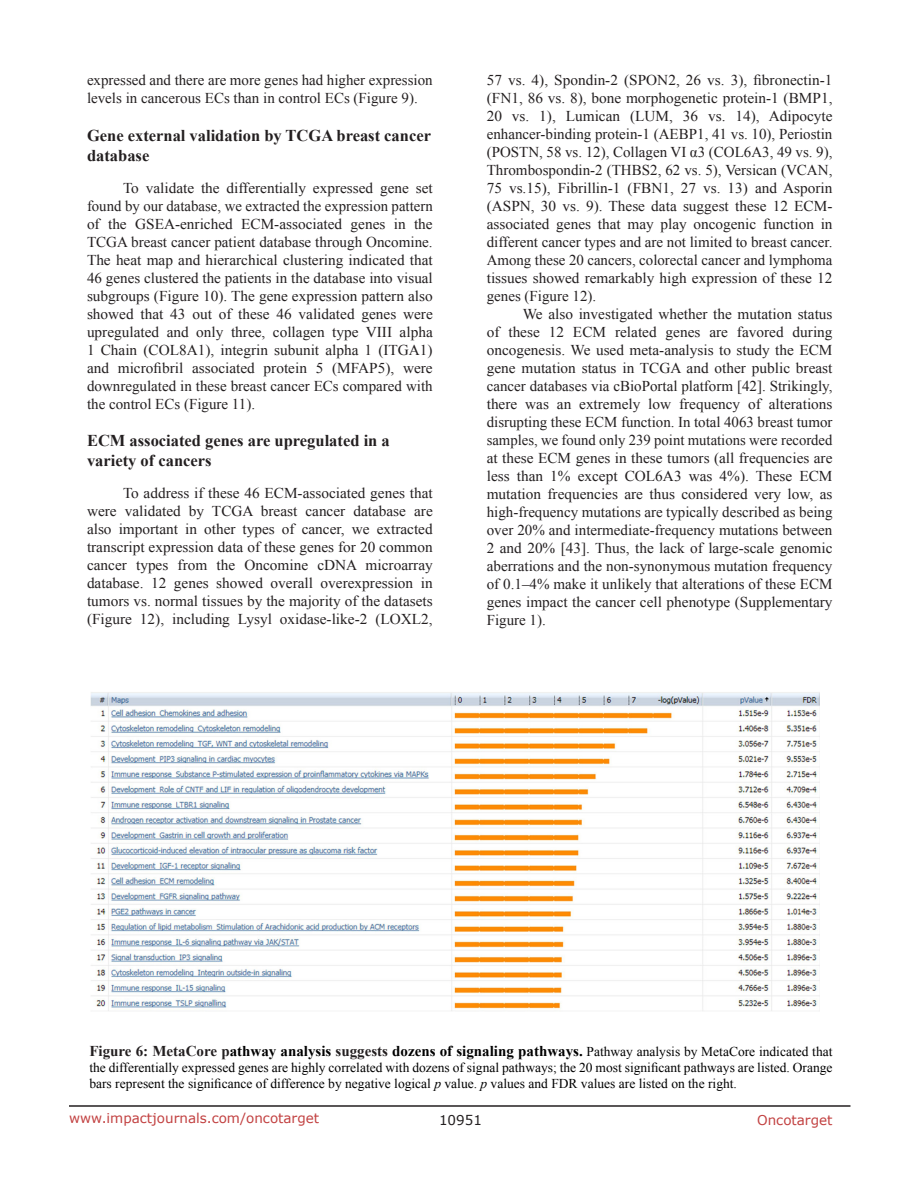
<style>
.page{position:relative;width:918px;height:1188px;background:#fff}
.page>*{position:absolute;margin:0;border:0;box-sizing:border-box;transform-origin:0 0}
.SubHeading{font:700 16.5px/19.8px "Times New Roman";color:#231f20}
.BodyText{font:15px/18px "Times New Roman";color:#231f20;text-align:justify}
.Figuretrx{font:700 15px "Times New Roman";color:#000}
.Figuretrx-2{font:13.5px/16.2px "Times New Roman";color:#000}
.t1{font:13.5px "Verdana";color:#c24141}
.t2{font:13.5px "Verdana";color:#231f20}
.s1{color:#231f20}
.s2{font-weight:400;font-size:13.5px}
.s3{font-style:italic}
</style>
<div class="page">
<hr style="left:69px;top:1105px;width:781px;height:2px;background:#231f20">
<img style="left:90px;top:692px;width:730px;height:319px">
<p class="BodyText" style="left:87px;top:71px;width:347px">expressed and there are more genes had higher expression levels in cancerous ECs than in control ECs (Figure 9).</p>
<p class="SubHeading" style="left:87px;top:125px;width:346px">Gene external validation by TCGA breast cancer database</p>
<p class="BodyText" style="left:87px;top:178px;width:347px;text-indent:36px">To validate the differentially expressed gene set found by our database, we extracted the expression pattern of the GSEA-enriched ECM-associated genes in the TCGA breast cancer patient database through Oncomine.<br>The heat map and hierarchical clustering indicated that 46 genes clustered the patients in the database into visual subgroups (Figure 10). The gene expression pattern also showed that 43 out of these 46 validated genes were upregulated and only three, collagen type VIII alpha 1 Chain (COL8A1), integrin subunit alpha 1 (ITGA1) and microfibril associated protein 5 (MFAP5), were downregulated in these breast cancer ECs compared with the control ECs (Figure 11).</p>
<p class="SubHeading" style="left:87px;top:430px;width:304px">ECM associated genes are upregulated in a variety of cancers</p>
<p class="BodyText" style="left:87px;top:483px;width:347px;text-indent:36px">To address if these 46 ECM-associated genes that were validated by TCGA breast cancer database are also important in other types of cancer, we extracted transcript expression data of these genes for 20 common cancer types from the Oncomine cDNA microarray database. 12 genes showed overall overexpression in tumors vs. normal tissues by the majority of the datasets (Figure 12), including Lysyl oxidase-like-2 (LOXL2,</p>
<p class="BodyText" style="left:487px;top:71px;width:347px">57 vs. 4), Spondin-2 (SPON2, 26 vs. 3), fibronectin-1 (FN1, 86 vs. 8), bone morphogenetic protein-1 (BMP1, 20 vs. 1), Lumican (LUM, 36 vs. 14), Adipocyte enhancer-binding protein-1 (AEBP1, 41 vs. 10), Periostin (POSTN, 58 vs. 12), Collagen VI α3 (COL6A3, 49 vs. 9), Thrombospondin-2 (THBS2, 62 vs. 5), Versican (VCAN, 75 vs.15), Fibrillin-1 (FBN1, 27 vs. 13) and Asporin (ASPN, 30 vs. 9). These data suggest these 12 ECM&shy;associated genes that may play oncogenic function in different cancer types and are not limited to breast cancer.<br>Among these 20 cancers, colorectal cancer and lymphoma tissues showed remarkably high expression of these 12 genes (Figure 12).</p>
<p class="BodyText" style="left:487px;top:305px;width:347px;text-indent:36px">We also investigated whether the mutation status of these 12 ECM related genes are favored during oncogenesis. We used meta-analysis to study the ECM gene mutation status in TCGA and other public breast cancer databases via cBioPortal platform [42]. Strikingly, there was an extremely low frequency of alterations disrupting these ECM function. In total 4063 breast tumor samples, we found only 239 point mutations were recorded at these ECM genes in these tumors (all frequencies are less than 1% except COL6A3 was 4%). These ECM mutation frequencies are thus considered very low, as high-frequency mutations are typically described as being over 20% and intermediate-frequency mutations between 2 and 20% [43]. Thus, the lack of large-scale genomic aberrations and the non-synonymous mutation frequency of 0.1–4% make it unlikely that alterations of these ECM genes impact the cancer cell phenotype (Supplementary Figure 1).</p>
<p class="Figuretrx" style="left:89px;top:1041px;width:745px"><span class="s1">Figure 6: MetaCore p</span>athway analysis <span class="s1">suggests</span> dozens of signaling pathways. <span class="s2">Pathway analysis by MetaCore indicated that</span></p>
<p class="Figuretrx-2" style="left:89px;top:1059px;width:745px">the differentially expressed genes are highly correlated with dozens of signal pathways; the 20 most significant pathways are listed. Orange bars represent the significance of difference by negative logical <span class="s3">p</span> value. <span class="s3">p</span> values and FDR values are listed on the right.</p>
<p class="t1" style="left:69px;top:1109px;width:252px">www.impactjournals.com/oncotarget</p>
<p class="t2" style="left:439px;top:1111px;width:44px">10951</p>
<p class="t1" style="left:757px;top:1111px;width:77px">Oncotarget</p>
</div>
